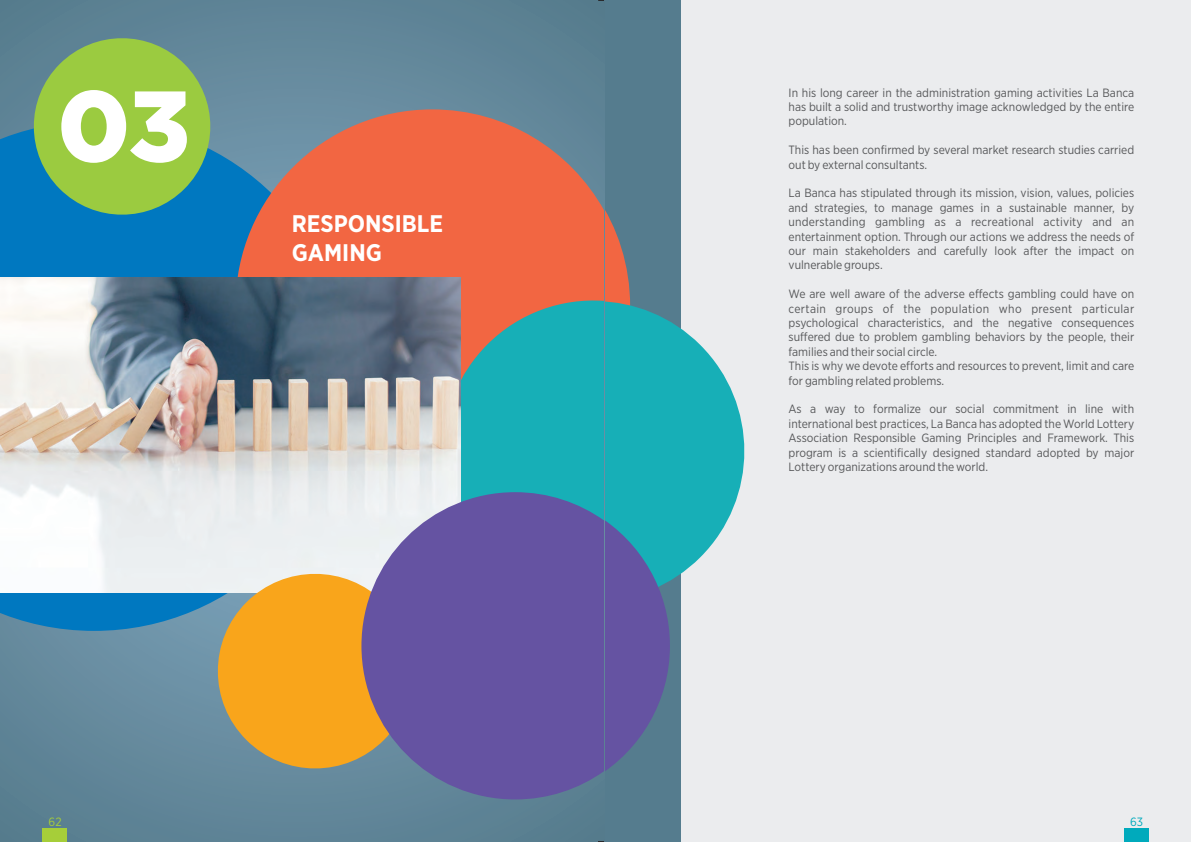
<style>
.page{position:relative;width:1191px;height:842px;background:#fff}
.page>*{position:absolute;margin:0;border:0;box-sizing:border-box;transform-origin:0 0}
.t1{font:900 100px "Gotham";color:#fff}
.t2{font:700 24px/28.8px "Gotham Narrow";color:#fff}
.t3{font:12px/14.4px "Gotham Narrow";color:#57585a;text-align:justify}
.t4{font:12px "Gotham Narrow";color:#00aabc}
.t5{font:12px "Gotham Narrow";color:#a6ce39}
</style>
<div class="page">
<div style="left:587px;top:0;width:604px;height:842px;background:#ebecee"></div>
<div style="left:1124px;top:828px;width:24px;height:14px;background:#00aabc"></div>
<div style="left:587px;top:0;width:93px;height:842px;background:#557c8e"></div>
<svg style="left:604px;top:196px;width:26px;height:105px"></svg>
<svg style="left:604px;top:301px;width:141px;height:300px;fill:#17afb7"></svg>
<svg style="left:604px;top:515px;width:66px;height:256px"></svg>
<div style="left:0;top:0;width:604px;height:842px;background:#618699"></div>
<svg style="left:0;top:121px;width:235px;height:510px;background:#0a7abd"></svg>
<svg style="left:25px;top:38px;width:194px;height:185px;background:#77b263"></svg>
<svg style="left:235px;top:109px;width:369px;height:189px;fill:#f26642"></svg>
<svg style="left:461px;top:298px;width:143px;height:194px;background:#31a6a8"></svg>
<svg style="left:587px;top:0;width:17px;height:1px"></svg>
<svg style="left:587px;top:841px;width:17px;height:1px"></svg>
<img style="left:0;top:277px;width:461px;height:316px">
<svg style="left:208px;top:564px;width:153px;height:205px;background:#e1a945"></svg>
<svg style="left:361px;top:492px;width:243px;height:307px;background:#7164a3"></svg>
<div style="left:43px;top:828px;width:24px;height:14px;background:#a6ce39"></div>
<h1 class="t1" style="left:57px;top:81px;width:135px">03</h1>
<h2 class="t2" style="left:292px;top:210px;width:153px">RESPONSIBLE<br>GAMING</h2>
<p class="t5" style="left:49px;top:816px;width:14px">62</p>
<p class="t3" style="left:788px;top:86px;width:347px">In his long career in the administration gaming activities La Banca has built a solid and trustworthy image acknowledged by the entire population.</p>
<p class="t3" style="left:788px;top:143px;width:347px">This has been confirmed by several market research studies carried out by external consultants.</p>
<p class="t3" style="left:788px;top:187px;width:347px">La Banca has stipulated through its mission, vision, values, policies and strategies, to manage games in a sustainable manner, by understanding gambling as a recreational activity and an entertainment option. Through our actions we address the needs of our main stakeholders and carefully look after the impact on vulnerable groups.</p>
<p class="t3" style="left:788px;top:287px;width:347px;text-align:left">We are well aware of the adverse effects gambling could have on certain groups of the population who present particular psychological characteristics, and the negative consequences suffered due to problem gambling behaviors by the people, their families and their social circle.<br>This is why we devote efforts and resources to prevent, limit and care for gambling related problems.</p>
<p class="t3" style="left:788px;top:403px;width:347px">As a way to formalize our social commitment in line with international best practices, La Banca has adopted the World Lottery Association Responsible Gaming Principles and Framework. This program is a scientifically designed standard adopted by major Lottery organizations around the world.</p>
<p class="t4" style="left:1130px;top:816px;width:14px">63</p>
</div>
